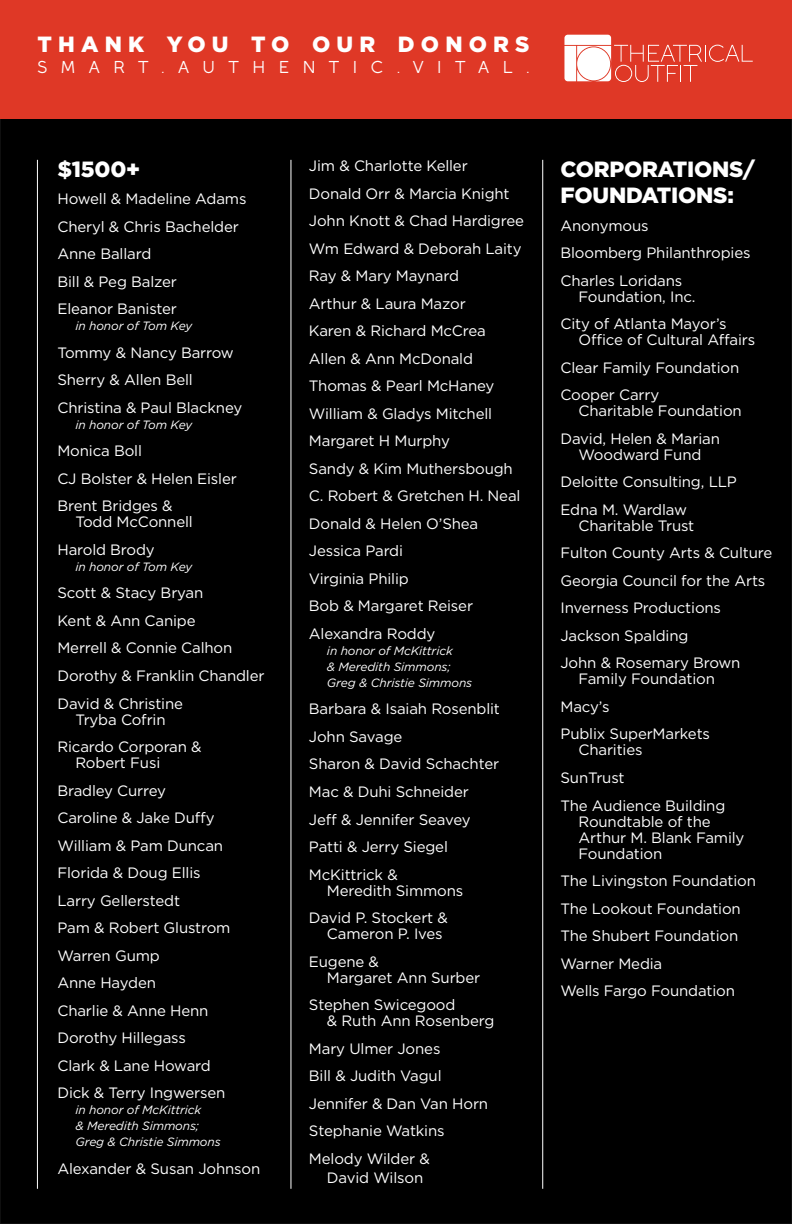
<style>
.page{position:relative;width:792px;height:1224px;background:#fff}
.page>*{position:absolute;margin:0;border:0;box-sizing:border-box;transform-origin:0 0}
.t1{font:900 22px/26.4px "Gotham";letter-spacing:-.01em;color:#fff}
.t2{font:900 22px "Gotham";letter-spacing:.28em;color:#fff}
.t3{font:17.2px "Full Sans LC 50";letter-spacing:.785em;color:#fff}
.t4{font:15px/27.6px "Gotham";letter-spacing:-.01em;color:#fff}
.t5{font:italic 12px/16px "Gotham";letter-spacing:-.01em;color:#fff}
</style>
<div class="page">
<div style="left:0;top:14px;width:792px;height:1210px;background:#000"></div>
<div style="left:0;top:0;width:792px;height:118px;background:#df3826"></div>
<svg style="left:564px;top:35px;width:189px;height:47px"></svg>
<hr style="left:291px;top:160px;width:1px;height:1029px;background:#fff">
<hr style="left:37px;top:160px;width:1px;height:1029px;background:#fff">
<hr style="left:542px;top:160px;width:1px;height:1029px;background:#fff">
<h1 class="t2" style="left:37px;top:29px;width:494px">THANK YOU TO OUR DONORS</h1>
<p class="t3" style="left:37px;top:57px;width:494px">SMART.AUTHENTIC.VITAL.</p>
<h1 class="t1" style="left:57px;top:155px;width:84px">$1500+</h1>
<p class="t4" style="left:57px;top:185px;width:191px">Howell &amp; Madeline Adams<br>Cheryl &amp; Chris Bachelder<br>Anne Ballard<br>Bill &amp; Peg Balzer<br>Eleanor Banister</p>
<p class="t5" style="left:75px;top:318px;width:118px">in honor of Tom Key</p>
<p class="t4" style="left:57px;top:338px;width:186px">Tommy &amp; Nancy Barrow<br>Sherry &amp; Allen Bell<br>Christina &amp; Paul Blackney</p>
<p class="t5" style="left:75px;top:416px;width:118px">in honor of Tom Key</p>
<p class="t4" style="left:57px;top:437px;width:181px">Monica Boll<br>CJ Bolster &amp; Helen Eisler<br>Brent Bridges &amp;</p>
<p class="t4" style="left:57px;top:508px;width:137px;text-indent:18px">Todd McConnell<br>Harold Brody</p>
<p class="t5" style="left:75px;top:558px;width:118px">in honor of Tom Key</p>
<p class="t4" style="left:57px;top:579px;width:209px">Scott &amp; Stacy Bryan<br>Kent &amp; Ann Canipe<br>Merrell &amp; Connie Calhon<br>Dorothy &amp; Franklin Chandler<br>David &amp; Christine</p>
<p class="t4" style="left:57px;top:705px;width:146px;text-indent:18px">Tryba Cofrin<br>Ricardo Corporan &amp;</p>
<p class="t4" style="left:57px;top:749px;width:175px;text-indent:18px">Robert Fusi<br>Bradley Currey<br>Caroline &amp; Jake Duffy<br>William &amp; Pam Duncan<br>Florida &amp; Doug Ellis<br>Larry Gellerstedt<br>Pam &amp; Robert Glustrom<br>Warren Gump<br>Anne Hayden<br>Charlie &amp; Anne Henn<br>Dorothy Hillegass<br>Clark &amp; Lane Howard<br>Dick &amp; Terry Ingwersen</p>
<p class="t5" style="left:75px;top:1102px;width:147px">in honor of McKittrick<br>&amp; Meredith Simmons;<br>Greg &amp; Christie Simmons</p>
<p class="t4" style="left:57px;top:1154px;width:204px">Alexander &amp; Susan Johnson</p>
<p class="t4" style="left:309px;top:152px;width:217px">Jim &amp; Charlotte Keller<br>Donald Orr &amp; Marcia Knight<br>John Knott &amp; Chad Hardigree<br>Wm Edward &amp; Deborah Laity<br>Ray &amp; Mary Maynard<br>Arthur &amp; Laura Mazor<br>Karen &amp; Richard McCrea<br>Allen &amp; Ann McDonald<br>Thomas &amp; Pearl McHaney<br>William &amp; Gladys Mitchell<br>Margaret H Murphy<br>Sandy &amp; Kim Muthersbough<br>C. Robert &amp; Gretchen H. Neal<br>Donald &amp; Helen O’Shea<br>Jessica Pardi<br>Virginia Philip<br>Bob &amp; Margaret Reiser<br>Alexandra Roddy</p>
<p class="t5" style="left:327px;top:642px;width:147px">in honor of McKittrick<br>&amp; Meredith Simmons;<br>Greg &amp; Christie Simmons</p>
<p class="t4" style="left:309px;top:695px;width:193px">Barbara &amp; Isaiah Rosenblit<br>John Savage<br>Sharon &amp; David Schachter<br>Mac &amp; Duhi Schneider<br>Jeff &amp; Jennifer Seavey<br>Patti &amp; Jerry Siegel<br>McKittrick &amp;</p>
<p class="t4" style="left:309px;top:876px;width:156px;text-indent:18px">Meredith Simmons<br>David P. Stockert &amp;</p>
<p class="t4" style="left:309px;top:920px;width:135px;text-indent:18px">Cameron P. Ives<br>Eugene &amp;</p>
<p class="t4" style="left:309px;top:963px;width:173px;text-indent:18px">Margaret Ann Surber<br>Stephen Swicegood</p>
<p class="t4" style="left:309px;top:1007px;width:187px;text-indent:18px">&amp; Ruth Ann Rosenberg<br>Mary Ulmer Jones<br>Bill &amp; Judith Vagul<br>Jennifer &amp; Dan Van Horn<br>Stephanie Watkins<br>Melody Wilder &amp;</p>
<p class="t4" style="left:327px;top:1164px;width:98px">David Wilson</p>
<h1 class="t1" style="left:560px;top:155px;width:196px">CORPORATIONS/<br>FOUNDATIONS:</h1>
<p class="t4" style="left:560px;top:211px;width:192px">Anonymous<br>Bloomberg Philanthropies<br>Charles Loridans</p>
<p class="t4" style="left:560px;top:282px;width:168px;text-indent:18px">Foundation, Inc.<br>City of Atlanta Mayor’s</p>
<p class="t4" style="left:560px;top:326px;width:196px;text-indent:18px">Office of Cultural Affairs<br>Clear Family Foundation<br>Cooper Carry</p>
<p class="t4" style="left:560px;top:397px;width:183px;text-indent:18px">Charitable Foundation<br>David, Helen &amp; Marian</p>
<p class="t4" style="left:560px;top:440px;width:178px;text-indent:18px">Woodward Fund<br>Deloitte Consulting, LLP<br>Edna M. Wardlaw</p>
<p class="t4" style="left:560px;top:511px;width:213px;text-indent:18px">Charitable Trust<br>Fulton County Arts &amp; Culture<br>Georgia Council for the Arts<br>Inverness Productions<br>Jackson Spalding<br>John &amp; Rosemary Brown</p>
<p class="t4" style="left:560px;top:665px;width:156px;text-indent:18px">Family Foundation<br>Macy’s<br>Publix SuperMarkets</p>
<p class="t4" style="left:560px;top:736px;width:166px;text-indent:18px">Charities<br>SunTrust<br>The Audience Building</p>
<p class="t4" style="left:578px;top:813px;width:167px;line-height:16px">Roundtable of the<br>Arthur M. Blank Family<br>Foundation</p>
<p class="t4" style="left:560px;top:867px;width:197px">The Livingston Foundation<br>The Lookout Foundation<br>The Shubert Foundation<br>Warner Media<br>Wells Fargo Foundation</p>
</div>
